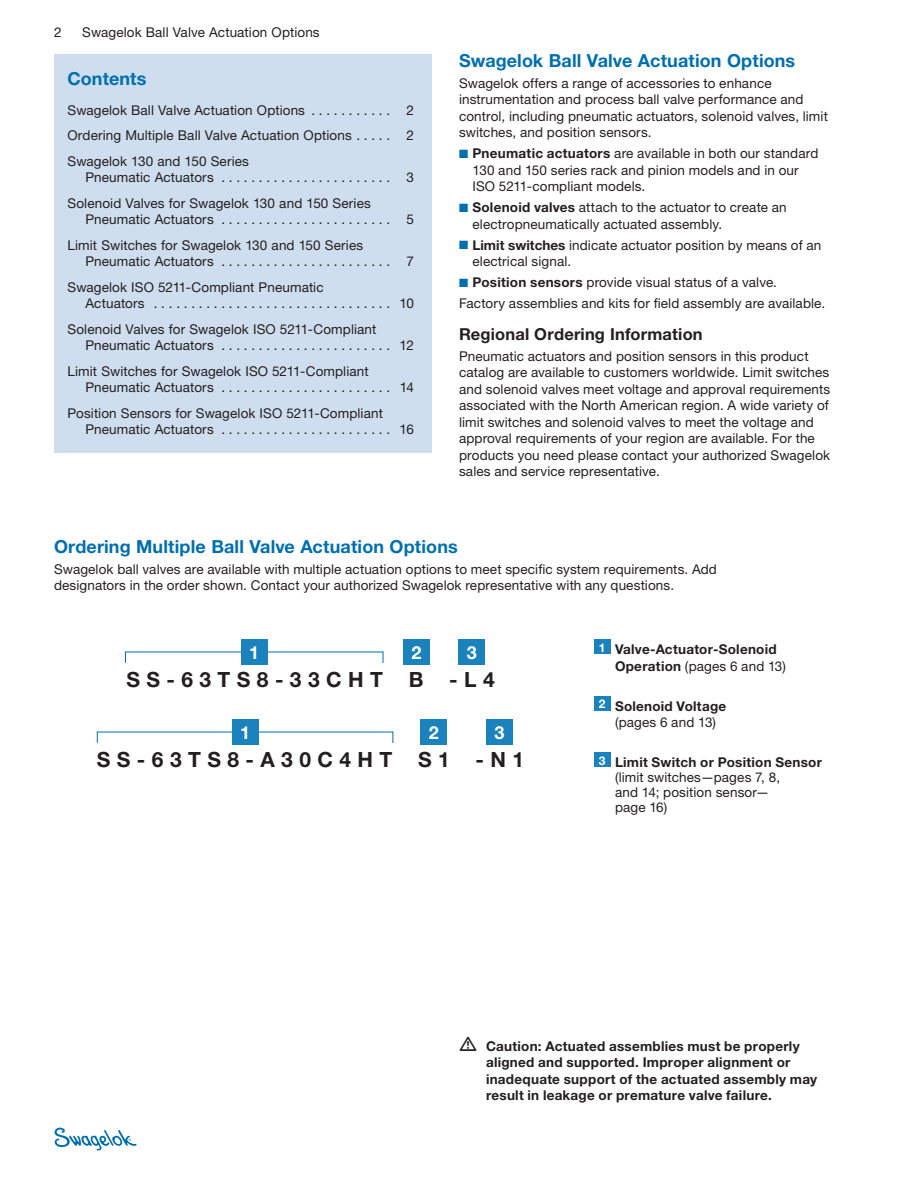
<style>
.page{position:relative;width:918px;height:1188px;background:#fff}
.page>*{position:absolute;margin:0;border:0;box-sizing:border-box;transform-origin:0 0}
.t1{font:700 21px "Helvetica Neue LT Std";letter-spacing:.305em;color:#231f20}
.section_hd{font:700 18px "Helvetica Neue LT Std";letter-spacing:.005em;color:#006faf}
.TOC_title{font:700 18px "Helvetica Neue LT Std";letter-spacing:.005em;color:#006faf}
.t2{font:700 18px "Helvetica Neue LT Std";color:#fff}
.subhd{font:700 16.5px "Helvetica Neue LT Std";letter-spacing:.01em;color:#231f20}
.BC{font:13.5px/16.5px "Helvetica Neue LT Std";letter-spacing:.01em;color:#231f20}
.BC_hang{font:13.5px/16.5px "Helvetica Neue LT Std";letter-spacing:.01em;color:#231f20}
.caution{font:700 13.5px/16.5px "Helvetica Neue LT Std";letter-spacing:.02em;color:#231f20}
.BC-2{font:700 13.5px/16.5px "Helvetica Neue LT Std";letter-spacing:.015em;color:#231f20}
.image_title{font:700 12px "Helvetica Neue LT Std";color:#fff}
.s1{color:#006faf}
.s2{font-weight:700}
.s3{font-weight:400}
</style>
<div class="page">
<svg style="left:55px;top:1128px;width:82px;height:22px"></svg>
<div style="left:54px;top:54px;width:378px;height:398px;background:#cfdeef"></div>
<div style="left:594px;top:639px;width:16px;height:15px;background:#1a82bc"></div>
<div style="left:594px;top:752px;width:16px;height:15px;background:#1a82bc"></div>
<div style="left:594px;top:696px;width:16px;height:15px;background:#1a82bc"></div>
<div style="left:241px;top:639px;width:27px;height:25px;background:#1a82bc"></div>
<div style="left:232px;top:719px;width:27px;height:25px;background:#1a82bc"></div>
<div style="left:403px;top:639px;width:27px;height:25px;background:#1a82bc"></div>
<div style="left:420px;top:719px;width:27px;height:25px;background:#1a82bc"></div>
<div style="left:458px;top:639px;width:27px;height:25px;background:#1a82bc"></div>
<div style="left:486px;top:719px;width:27px;height:25px;background:#1a82bc"></div>
<p class="BC" style="left:54px;top:23px;width:9px">2</p>
<p class="BC" style="left:82px;top:23px;width:239px">Swagelok Ball Valve Actuation Options</p>
<p class="TOC_title" style="left:68px;top:67px;width:81px">Contents</p>
<p class="BC" style="left:68px;top:102px;width:348px">Swagelok Ball Valve Actuation Options . . . . . . . . . . . 2</p>
<p class="BC" style="left:68px;top:127px;width:348px">Ordering Multiple Ball Valve Actuation Options . . . . . 2</p>
<p class="BC" style="left:86px;top:153px;width:330px;text-indent:-18px">Swagelok 130 and 150 Series<br>Pneumatic Actuators . . . . . . . . . . . . . . . . . . . . . . . 3</p>
<p class="BC" style="left:86px;top:195px;width:330px;text-indent:-18px">Solenoid Valves for Swagelok 130 and 150 Series<br>Pneumatic Actuators . . . . . . . . . . . . . . . . . . . . . . . 5</p>
<p class="BC" style="left:86px;top:237px;width:330px;text-indent:-18px">Limit Switches for Swagelok 130 and 150 Series<br>Pneumatic Actuators . . . . . . . . . . . . . . . . . . . . . . . 7</p>
<p class="BC" style="left:86px;top:279px;width:330px;text-indent:-18px">Swagelok ISO 5211-Compliant Pneumatic<br>Actuators . . . . . . . . . . . . . . . . . . . . . . . . . . . . . . . . 10</p>
<p class="BC" style="left:86px;top:321px;width:330px;text-indent:-18px">Solenoid Valves for Swagelok ISO 5211-Compliant<br>Pneumatic Actuators . . . . . . . . . . . . . . . . . . . . . . . 12</p>
<p class="BC" style="left:86px;top:363px;width:330px;text-indent:-18px">Limit Switches for Swagelok ISO 5211-Compliant<br>Pneumatic Actuators . . . . . . . . . . . . . . . . . . . . . . . 14</p>
<p class="BC" style="left:86px;top:405px;width:330px;text-indent:-18px">Position Sensors for Swagelok ISO 5211-Compliant<br>Pneumatic Actuators . . . . . . . . . . . . . . . . . . . . . . . 16</p>
<p class="section_hd" style="left:459px;top:49px;width:338px">Swagelok Ball Valve Actuation Options</p>
<p class="BC" style="left:459px;top:75px;width:370px">Swagelok offers a range of accessories to enhance instrumentation and process ball valve performance and control, including pneumatic actuators, solenoid valves, limit switches, and position sensors.</p>
<p class="BC_hang" style="left:472px;top:145px;width:347px;text-indent:-14px"><span class="s1">■</span> <span class="s2">Pneumatic actuators</span> are available in both our standard<br>130 and 150 series rack and pinion models and in our<br>ISO 5211-compliant models.</p>
<p class="BC_hang" style="left:472px;top:199px;width:316px;text-indent:-14px"><span class="s1">■</span> <span class="s2">Solenoid valves</span> attach to the actuator to create an electropneumatically actuated assembly.</p>
<p class="BC_hang" style="left:472px;top:237px;width:350px;text-indent:-14px"><span class="s1">■</span> <span class="s2">Limit switches</span> indicate actuator position by means of an electrical signal.</p>
<p class="BC_hang" style="left:459px;top:274px;width:317px"><span class="s1">■</span> <span class="s2">Position sensors</span> provide visual status of a valve.</p>
<p class="BC" style="left:459px;top:295px;width:366px">Factory assemblies and kits for field assembly are available.</p>
<p class="subhd" style="left:459px;top:324px;width:245px">Regional Ordering Information</p>
<p class="BC" style="left:459px;top:348px;width:373px">Pneumatic actuators and position sensors in this product catalog are available to customers worldwide. Limit switches and solenoid valves meet voltage and approval requirements associated with the North American region. A wide variety of limit switches and solenoid valves to meet the voltage and approval requirements of your region are available. For the products you need please contact your authorized Swagelok sales and service representative.</p>
<p class="section_hd" style="left:54px;top:535px;width:405px">Ordering Multiple Ball Valve Actuation Options</p>
<p class="BC" style="left:54px;top:561px;width:664px">Swagelok ball valves are available with multiple actuation options to meet specific system requirements. Add designators in the order shown. Contact your authorized Swagelok representative with any questions.</p>
<p class="t2" style="left:249px;top:642px;width:12px">1</p>
<p class="t2" style="left:411px;top:642px;width:12px">2</p>
<p class="t2" style="left:467px;top:642px;width:12px">3</p>
<p class="t1" style="left:126px;top:666px;width:370px">SS-63TS8-33 CH T B - L 4</p>
<p class="t2" style="left:240px;top:722px;width:12px">1</p>
<p class="t2" style="left:429px;top:722px;width:12px">2</p>
<p class="t2" style="left:494px;top:722px;width:12px">3</p>
<p class="t1" style="left:97px;top:747px;width:429px">SS-63TS8- A 3 0 C 4 H T S 1 - N 1</p>
<p class="image_title" style="left:599px;top:640px;width:8px">1</p>
<p class="caution" style="left:615px;top:641px;width:172px">Valve-Actuator-Solenoid<br>Operation <span class="s3">(pages 6 and 13)</span></p>
<p class="image_title" style="left:599px;top:697px;width:8px">2</p>
<p class="BC-2" style="left:615px;top:697px;width:113px">Solenoid Voltage <span class="s3">(pages 6 and 13)</span></p>
<p class="image_title" style="left:599px;top:753px;width:8px">3</p>
<p class="BC" style="left:615px;top:755px;width:209px;line-height:15px"><span class="s2">Limit Switch or Position Sensor </span>(limit switches—pages 7, 8,<br>and 14; position sensor—<br>page 16)</p>
<p class="caution" style="left:486px;top:1037px;width:333px;text-indent:-27px">• Caution: Actuated assemblies must be properly aligned and supported. Improper alignment or inadequate support of the actuated assembly may result in leakage or premature valve failure.</p>
</div>
